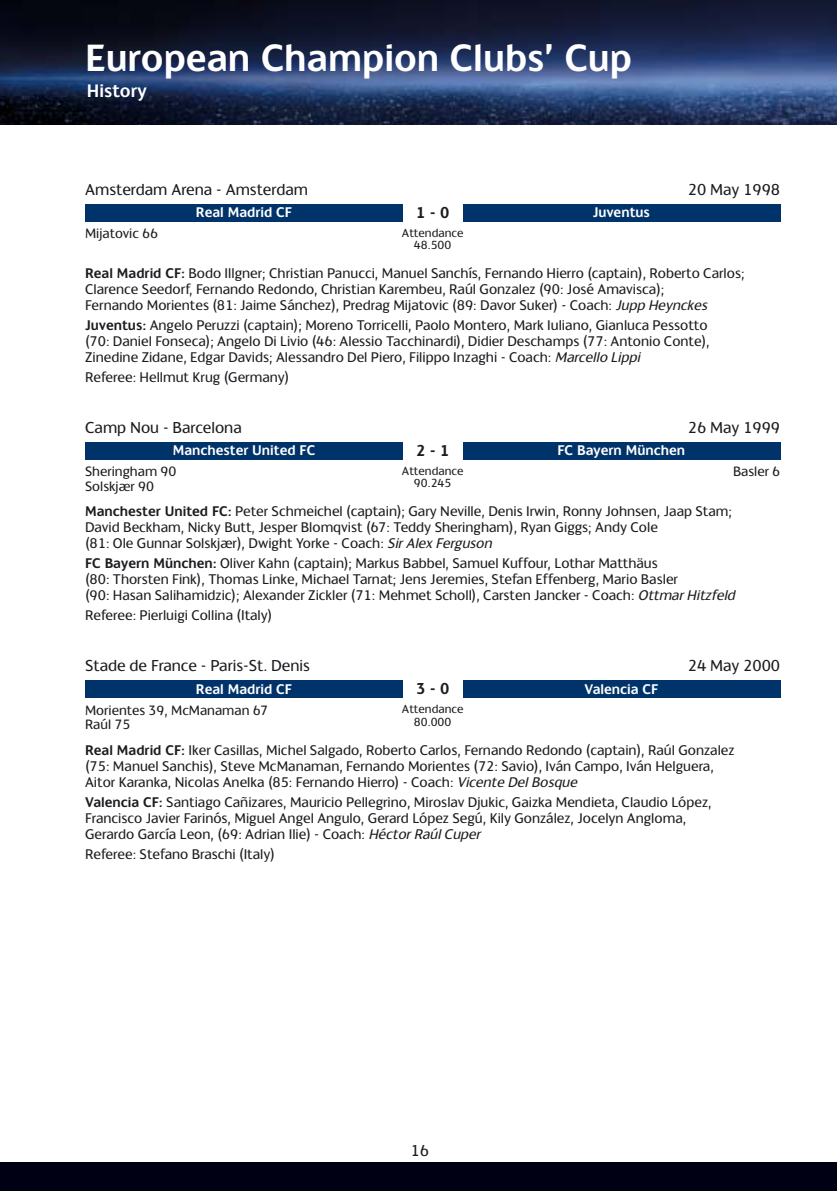
<style>
.page{position:relative;width:837px;height:1191px;background:#fff}
.page>*{position:absolute;margin:0;border:0;box-sizing:border-box;transform-origin:0 0}
.t1{font:700 42px "Champions";color:#fff}
.t2{font:700 20px "Champions";color:#fff}
.t3{font:17.6px "Champions";color:#1b1c20}
.t4{font:700 17.6px "Champions";color:#1b1c20}
.t5{font:15.6px/16px "Champions";color:#1b1c20}
.t6{font:700 15.6px "Champions";color:#fff}
.t7{font:15px/14.6px "Champions";color:#1b1c20}
.t8{font:13px/12.4px "Champions";color:#1b1c20;text-align:center}
.s1{font-weight:700}
.s2{font-style:italic}
</style>
<div class="page">
<img style="left:0;top:0;width:836px;height:125px">
<div style="left:0;top:1162px;width:836px;height:29px;background:#000014"></div>
<div style="left:85px;top:204px;width:695px;height:17px;background:#00336a"></div>
<div style="left:403px;top:204px;width:59px;height:19px;background:#fff"></div>
<div style="left:85px;top:442px;width:695px;height:17px;background:#00336a"></div>
<div style="left:403px;top:442px;width:59px;height:19px;background:#fff"></div>
<div style="left:85px;top:680px;width:695px;height:17px;background:#00336a"></div>
<div style="left:403px;top:680px;width:59px;height:19px;background:#fff"></div>
<h1 class="t1" style="left:85px;top:44px;width:548px">European Champion Clubs’ Cup</h1>
<p class="t2" style="left:87px;top:84px;width:62px">History</p>
<p class="t3" style="left:85px;top:183px;width:224px">Amsterdam Arena - Amsterdam</p>
<p class="t7" style="left:85px;top:227px;width:74px">Mijatovic 66</p>
<p class="t5" style="left:85px;top:267px;width:660px"><span class="s1">Real Madrid CF:</span> Bodo Illgner; Christian Panucci, Manuel Sanchís, Fernando Hierro (captain), Roberto Carlos;<br>Clarence Seedorf, Fernando Redondo, Christian Karembeu, Raúl Gonzalez (90: José Amavisca);<br>Fernando Morientes (81: Jaime Sánchez), Predrag Mijatovic (89: Davor Suker) - Coach: <span class="s2">Jupp Heynckes</span></p>
<p class="t5" style="left:85px;top:319px;width:625px"><span class="s1">Juventus:</span> Angelo Peruzzi (captain); Moreno Torricelli, Paolo Montero, Mark Iuliano, Gianluca Pessotto (70: Daniel Fonseca); Angelo Di Livio (46: Alessio Tacchinardi), Didier Deschamps (77: Antonio Conte),<br>Zinedine Zidane, Edgar Davids; Alessandro Del Piero, Filippo Inzaghi - Coach: <span class="s2">Marcello Lippi</span></p>
<p class="t5" style="left:85px;top:371px;width:205px">Referee: Hellmut Krug (Germany)</p>
<p class="t3" style="left:687px;top:183px;width:94px">20 May 1998</p>
<p class="t4" style="left:416px;top:206px;width:35px">1 - 0</p>
<p class="t6" style="left:196px;top:207px;width:97px">Real Madrid CF</p>
<p class="t6" style="left:592px;top:207px;width:59px">Juventus</p>
<p class="t8" style="left:402px;top:227px;width:63px">Attendance<br>48.500</p>
<p class="t3" style="left:85px;top:421px;width:158px">Camp Nou - Barcelona</p>
<p class="t7" style="left:85px;top:465px;width:93px">Sheringham 90<br>Solskjær 90</p>
<p class="t7" style="left:732px;top:465px;width:49px">Basler 6</p>
<p class="t5" style="left:85px;top:505px;width:648px"><span class="s1">Manchester United FC:</span> Peter Schmeichel (captain); Gary Neville, Denis Irwin, Ronny Johnsen, Jaap Stam;<br>David Beckham, Nicky Butt, Jesper Blomqvist (67: Teddy Sheringham), Ryan Giggs; Andy Cole<br>(81: Ole Gunnar Solskjær), Dwight Yorke - Coach: <span class="s2">SirAlex Ferguson</span></p>
<p class="t5" style="left:85px;top:557px;width:653px"><span class="s1">FC Bayern München:</span> Oliver Kahn (captain); Markus Babbel, Samuel Kuffour, Lothar Matthäus<br>(80: Thorsten Fink), Thomas Linke, Michael Tarnat; Jens Jeremies, Stefan Effenberg, Mario Basler<br>(90: Hasan Salihamidzic); Alexander Zickler (71: Mehmet Scholl), Carsten Jancker - Coach: <span class="s2">OttmarHitzfeld</span></p>
<p class="t5" style="left:85px;top:609px;width:188px">Referee: Pierluigi Collina (Italy)</p>
<p class="t3" style="left:687px;top:421px;width:94px">26 May 1999</p>
<p class="t4" style="left:416px;top:445px;width:35px">2 - 1</p>
<p class="t6" style="left:173px;top:445px;width:144px">Manchester United FC</p>
<p class="t6" style="left:557px;top:445px;width:129px">FC Bayern München</p>
<p class="t8" style="left:402px;top:466px;width:63px">Attendance<br>90.245</p>
<p class="t3" style="left:85px;top:660px;width:226px">Stade de France - Paris-St. Denis</p>
<p class="t7" style="left:85px;top:704px;width:184px">Morientes 39, McManaman 67<br>Raúl 75</p>
<p class="t5" style="left:85px;top:743px;width:650px"><span class="s1">Real Madrid CF:</span> Iker Casillas, Michel Salgado, Roberto Carlos, Fernando Redondo (captain), Raúl Gonzalez (75: Manuel Sanchis), Steve McManaman, Fernando Morientes (72: Savio), Iván Campo, Iván Helguera,<br>Aitor Karanka, Nicolas Anelka (85: Fernando Hierro) - Coach: <span class="s2">Vicente DelBosque</span></p>
<p class="t5" style="left:85px;top:795px;width:627px"><span class="s1">Valencia CF:</span> Santiago Cañizares, Mauricio Pellegrino, Miroslav Djukic, Gaizka Mendieta, Claudio López,<br>Francisco Javier Farinós, Miguel Angel Angulo, Gerard López Segú, Kily González, Jocelyn Angloma,<br>Gerardo García Leon, (69: Adrian Ilie) - Coach: <span class="s2">HéctorRaúlCuper</span></p>
<p class="t5" style="left:85px;top:847px;width:191px">Referee: Stefano Braschi (Italy)</p>
<p class="t3" style="left:687px;top:660px;width:94px">24 May 2000</p>
<p class="t4" style="left:416px;top:683px;width:35px">3 - 0</p>
<p class="t6" style="left:196px;top:683px;width:97px">Real Madrid CF</p>
<p class="t6" style="left:584px;top:683px;width:75px">Valencia CF</p>
<p class="t8" style="left:402px;top:704px;width:63px">Attendance<br>80.000</p>
<p class="t3" style="left:410px;top:1144px;width:20px">16</p>
</div>
